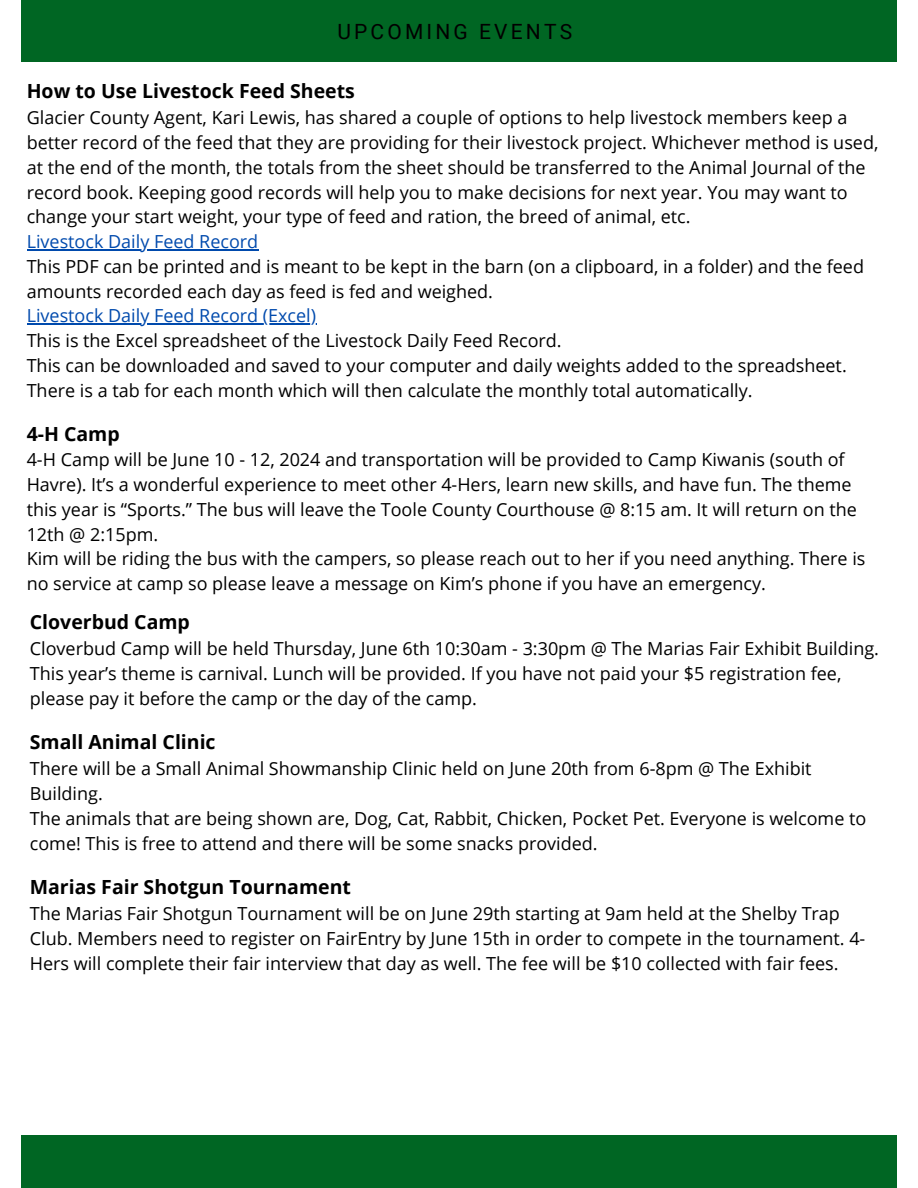
<style>
.page{position:relative;width:918px;height:1188px;background:#fff}
.page>*{position:absolute;margin:0;border:0;box-sizing:border-box;transform-origin:0 0}
.t1{font:21px "Roboto";letter-spacing:.15em;color:#000}
.t2{font:700 19.5px "Open Sans";color:#000}
.t3{font:18px/24.8px "Open Sans";color:#000}
.t4{font:18px "Open Sans";color:#004aad}
</style>
<div class="page">
<div style="left:21px;top:1135px;width:876px;height:53px;background:#006623"></div>
<div style="left:21px;top:0;width:876px;height:62px;background:#006623"></div>
<hr style="left:27px;top:249px;width:231px;height:1px;background:#004aad">
<hr style="left:27px;top:323px;width:289px;height:2px;background:#004aad">
<h1 class="t1" style="left:337px;top:19px;width:236px">UPCOMING EVENTS</h1>
<p class="t2" style="left:27px;top:78px;width:330px">How to Use Livestock Feed Sheets</p>
<p class="t3" style="left:27px;top:105px;width:853px">Glacier County Agent, Kari Lewis, has shared a couple of options to help livestock members keep a better record of the feed that they are providing for their livestock project. Whichever method is used, at the end of the month, the totals from the sheet should be transferred to the Animal Journal of the record book. Keeping good records will help you to make decisions for next year. You may want to change your start weight, your type of feed and ration, the breed of animal, etc.</p>
<p class="t4" style="left:27px;top:229px;width:233px">Livestock Daily Feed Record</p>
<p class="t3" style="left:27px;top:253px;width:839px">This PDF can be printed and is meant to be kept in the barn (on a clipboard, in a folder) and the feed amounts recorded each day as feed is fed and weighed.</p>
<p class="t4" style="left:27px;top:303px;width:291px">Livestock Daily Feed Record (Excel)</p>
<p class="t3" style="left:27px;top:328px;width:536px">This is the Excel spreadsheet of the Livestock Daily Feed Record.</p>
<p class="t3" style="left:27px;top:352px;width:822px">This can be downloaded and saved to your computer and daily weights added to the spreadsheet.</p>
<p class="t3" style="left:27px;top:377px;width:727px">There is a tab for each month which will then calculate the monthly total automatically.</p>
<p class="t2" style="left:27px;top:420px;width:95px">4-H Camp</p>
<p class="t3" style="left:27px;top:447px;width:832px">4-H Camp will be June 10 - 12, 2024 and transportation will be provided to Camp Kiwanis (south of Havre). It’s a wonderful experience to meet other 4-Hers, learn new skills, and have fun. The theme this year is “Sports.” The bus will leave the Toole County Courthouse @ 8:15 am. It will return on the 12th @ 2:15pm.</p>
<p class="t3" style="left:27px;top:546px;width:840px">Kim will be riding the bus with the campers, so please reach out to her if you need anything. There is no service at camp so please leave a message on Kim’s phone if you have an emergency.</p>
<p class="t2" style="left:30px;top:609px;width:162px">Cloverbud Camp</p>
<p class="t3" style="left:30px;top:636px;width:851px">Cloverbud Camp will be held Thursday, June 6th 10:30am - 3:30pm @ The Marias Fair Exhibit Building.</p>
<p class="t3" style="left:30px;top:661px;width:813px">This year’s theme is carnival. Lunch will be provided. If you have not paid your $5 registration fee, please pay it before the camp or the day of the camp.</p>
<p class="t2" style="left:30px;top:729px;width:187px">Small Animal Clinic</p>
<p class="t3" style="left:30px;top:756px;width:783px">There will be a Small Animal Showmanship Clinic held on June 20th from 6-8pm @ The Exhibit<br>Building.</p>
<p class="t3" style="left:30px;top:805px;width:838px">The animals that are being shown are, Dog, Cat, Rabbit, Chicken, Pocket Pet. Everyone is welcome to come! This is free to attend and there will be some snacks provided.</p>
<p class="t2" style="left:30px;top:873px;width:323px">Marias Fair Shotgun Tournament</p>
<p class="t3" style="left:30px;top:901px;width:837px">The Marias Fair Shotgun Tournament will be on June 29th starting at 9am held at the Shelby Trap<br>Club. Members need to register on FairEntry by June 15th in order to compete in the tournament. 4-<br>Hers will complete their fair interview that day as well. The fee will be $10 collected with fair fees.</p>
</div>
